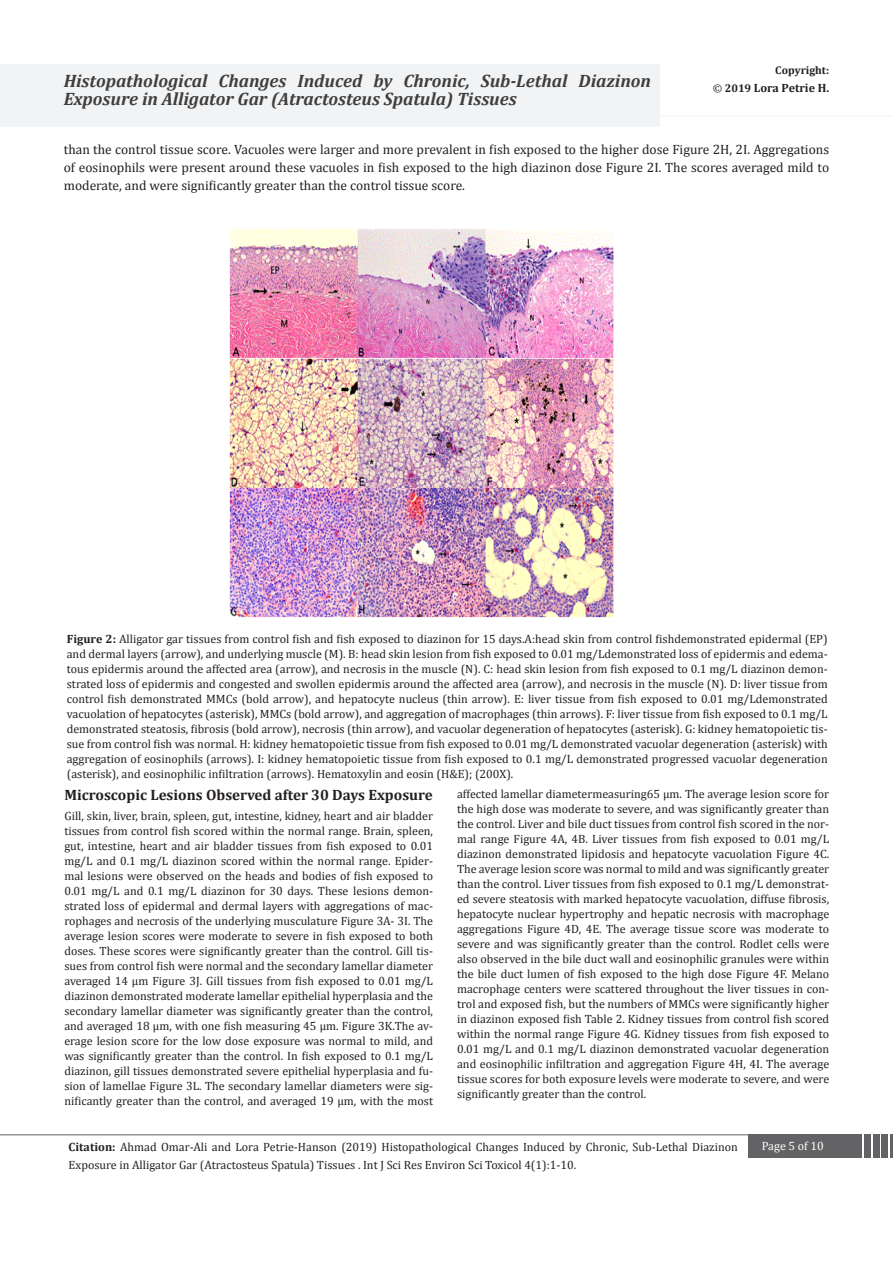
<style>
.page{position:relative;width:893px;height:1263px;background:#fff}
.page>*{position:absolute;margin:0;border:0;box-sizing:border-box;transform-origin:0 0}
.t1{font:italic 700 18px/18px "Cambria";color:#3e3e3f}
.t2{font:700 15px "Cambria";color:#231f20}
.t3{font:13.5px/18px "Cambria";color:#231f20;text-align:justify}
.t4{font:12px/15px "Cambria";color:#231f20;text-align:justify}
.t5{font:700 12px "Cambria";color:#231f20}
.t6{font:12px "Cambria";color:#fff}
.t7{font:700 11.25px "Cambria";color:#231f20}
.s1{font-weight:400;font-size:11.25px}
.s2{font-size:11.25px}
.s3{font-weight:700}
</style>
<div class="page">
<hr style="left:0;top:1134px;width:749px;height:1px;background:#636366">
<div style="left:748px;top:1134px;width:114px;height:24px;background:#636366"></div>
<div style="left:864px;top:1134px;width:7px;height:24px;background:#636366"></div>
<div style="left:873px;top:1134px;width:6px;height:24px;background:#636366"></div>
<div style="left:881px;top:1134px;width:7px;height:24px;background:#636366"></div>
<hr style="left:890px;top:1134px;width:3px;height:24px;background:#636366">
<div style="left:0;top:64px;width:660px;height:62px;background:#f2f3f4"></div>
<hr style="left:657px;top:116px;width:236px;height:1px;background:#f2f3f4">
<img style="left:229px;top:228px;width:385px;height:390px">
<h1 class="t1" style="left:64px;top:71px;width:589px">Histopathological Changes Induced by Chronic, Sub-Lethal Diazinon<br>Exposure in Alligator Gar (Atractosteus Spatula) Tissues</h1>
<p class="t7" style="left:775px;top:62px;width:55px">Copyright:</p>
<p class="t5" style="left:713px;top:79px;width:118px"><span class="s1">©</span> <span class="s2">2019</span> Lora Petrie H.</p>
<p class="t3" style="left:64px;top:140px;width:767px">than the control tissue score. Vacuoles were larger and more prevalent in fish exposed to the higher dose Figure 2H, 2I. Aggregations of eosinophils were present around these vacuoles in fish exposed to the high diazinon dose Figure 2I. The scores averaged mild to moderate, and were significantly greater than the control tissue score.</p>
<p class="t4" style="left:67px;top:631px;width:762px"><span class="s3">Figure 2:</span> Alligator gar tissues from control fish and fish exposed to diazinon for 15 days.A:head skin from control fishdemonstrated epidermal (EP) and dermal layers (arrow), and underlying muscle (M). B: head skin lesion from fish exposed to 0.01 mg/Ldemonstrated loss of epidermis and edema&shy;tous epidermis around the affected area (arrow), and necrosis in the muscle (N). C: head skin lesion from fish exposed to 0.1 mg/L diazinon demon&shy;strated loss of epidermis and congested and swollen epidermis around the affected area (arrow), and necrosis in the muscle (N). D: liver tissue from control fish demonstrated MMCs (bold arrow), and hepatocyte nucleus (thin arrow). E: liver tissue from fish exposed to 0.01 mg/Ldemonstrated vacuolation of hepatocytes (asterisk), MMCs (bold arrow), and aggregation of macrophages (thin arrows). F: liver tissue from fish exposed to 0.1 mg/L demonstrated steatosis, fibrosis (bold arrow), necrosis (thin arrow), and vacuolar degeneration of hepatocytes (asterisk). G: kidney hematopoietic tis&shy;sue from control fish was normal. H: kidney hematopoietic tissue from fish exposed to 0.01 mg/L demonstrated vacuolar degeneration (asterisk) with aggregation of eosinophils (arrows). I: kidney hematopoietic tissue from fish exposed to 0.1 mg/L demonstrated progressed vacuolar degeneration (asterisk), and eosinophilic infiltration (arrows). Hematoxylin and eosin (H&amp;E); (200X).</p>
<p class="t2" style="left:64px;top:785px;width:370px">Microscopic Lesions Observed after 30 Days Exposure</p>
<p class="t4" style="left:64px;top:808px;width:370px">Gill, skin, liver, brain, spleen, gut, intestine, kidney, heart and air bladder tissues from control fish scored within the normal range. Brain, spleen, gut, intestine, heart and air bladder tissues from fish exposed to 0.01 mg/L and 0.1 mg/L diazinon scored within the normal range. Epider&shy;mal lesions were observed on the heads and bodies of fish exposed to 0.01 mg/L and 0.1 mg/L diazinon for 30 days. These lesions demon&shy;strated loss of epidermal and dermal layers with aggregations of mac&shy;rophages and necrosis of the underlying musculature Figure 3A- 3I. The average lesion scores were moderate to severe in fish exposed to both doses. These scores were significantly greater than the control. Gill tis&shy;sues from control fish were normal and the secondary lamellar diameter averaged 14 μm Figure 3J. Gill tissues from fish exposed to 0.01 mg/L diazinon demonstrated moderate lamellar epithelial hyperplasia and the secondary lamellar diameter was significantly greater than the control, and averaged 18 μm, with one fish measuring 45 μm. Figure 3K.The av&shy;erage lesion score for the low dose exposure was normal to mild, and was significantly greater than the control. In fish exposed to 0.1 mg/L diazinon, gill tissues demonstrated severe epithelial hyperplasia and fu&shy;sion of lamellae Figure 3L. The secondary lamellar diameters were sig&shy;nificantly greater than the control, and averaged 19 μm, with the most</p>
<p class="t4" style="left:457px;top:787px;width:374px">affected lamellar diametermeasuring65 μm. The average lesion score for the high dose was moderate to severe, and was significantly greater than the control. Liver and bile duct tissues from control fish scored in the nor&shy;mal range Figure 4A, 4B. Liver tissues from fish exposed to 0.01 mg/L diazinon demonstrated lipidosis and hepatocyte vacuolation Figure 4C.<br>The average lesion score was normal to mild and was significantly greater than the control. Liver tissues from fish exposed to 0.1 mg/L demonstrat&shy;ed severe steatosis with marked hepatocyte vacuolation, diffuse fibrosis, hepatocyte nuclear hypertrophy and hepatic necrosis with macrophage aggregations Figure 4D, 4E. The average tissue score was moderate to severe and was significantly greater than the control. Rodlet cells were also observed in the bile duct wall and eosinophilic granules were within the bile duct lumen of fish exposed to the high dose Figure 4F. Melano macrophage centers were scattered throughout the liver tissues in con&shy;trol and exposed fish, but the numbers of MMCs were significantly higher in diazinon exposed fish Table 2. Kidney tissues from control fish scored within the normal range Figure 4G. Kidney tissues from fish exposed to 0.01 mg/L and 0.1 mg/L diazinon demonstrated vacuolar degeneration and eosinophilic infiltration and aggregation Figure 4H, 4I. The average tissue scores for both exposure levels were moderate to severe, and were significantly greater than the control.</p>
<p class="t4" style="left:69px;top:1139px;width:671px"><span class="s3">Citation:</span> Ahmad Omar-Ali and Lora Petrie-Hanson (2019) Histopathological Changes Induced by Chronic, Sub-Lethal Diazinon</p>
<p class="t6" style="left:762px;top:1138px;width:64px">Page 5 of 10</p>
<p class="t4" style="left:69px;top:1157px;width:509px">Exposure in Alligator Gar (Atractosteus Spatula) Tissues . Int J Sci Res Environ Sci Toxicol 4(1):1-10.</p>
</div>
